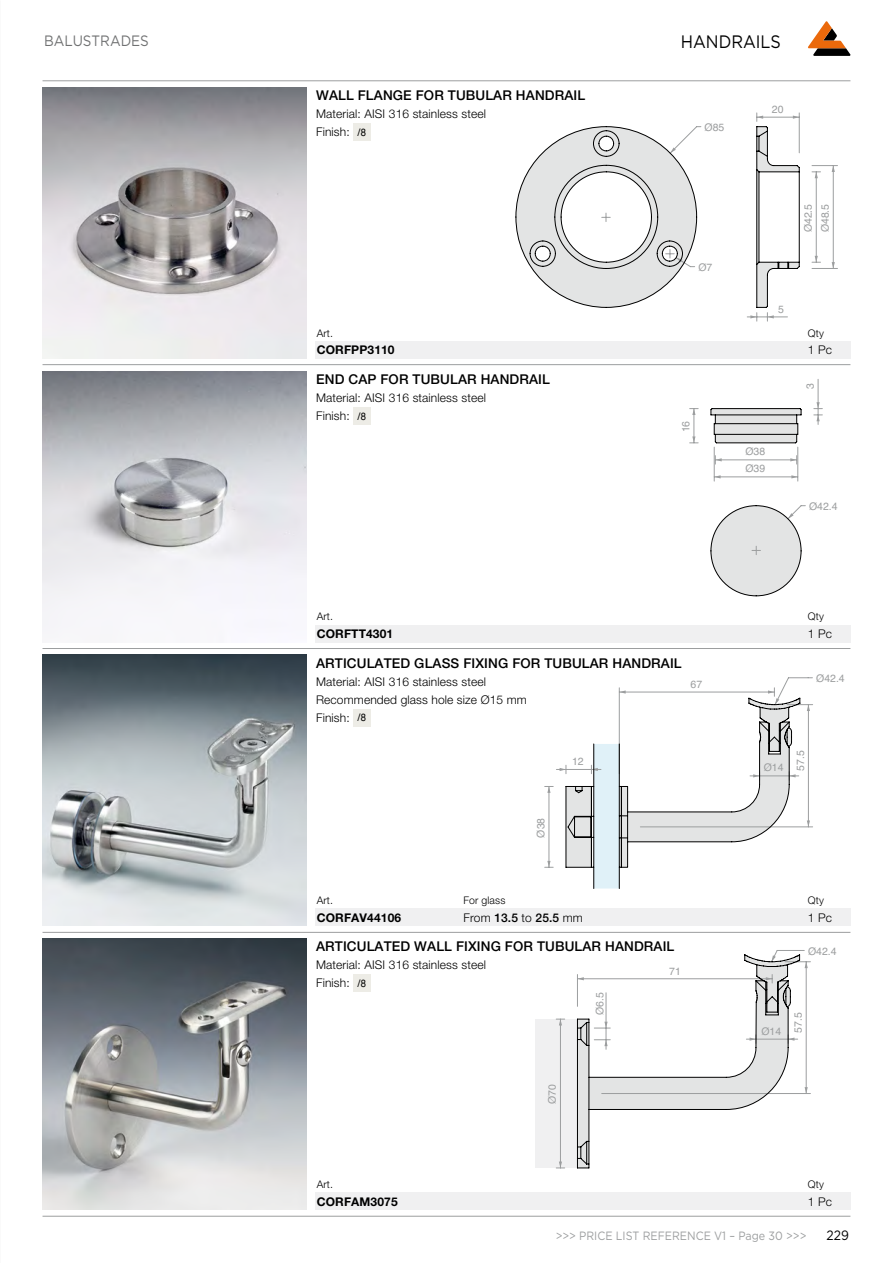
<style>
.page{position:relative;width:893px;height:1263px;background:#fff}
.page>*{position:absolute;margin:0;border:0;box-sizing:border-box;transform-origin:0 0}
.t1{font:18px "Gotham";color:#000;scale:.9 1}
.t2{font:15px "Gotham";color:#707172;scale:.9 1}
.t3{font:500 13.5px "Helvetica Neue LT Pro";letter-spacing:.01em;color:#000}
.t4{font:13.5px "Gotham";color:#000;scale:.9 1}
.t5{font:300 12px/18px "Helvetica Neue LT Pro";letter-spacing:.01em;color:#000}
.t6{font:700 12px "Helvetica Neue LT Pro";letter-spacing:.01em;color:#000}
.t7{font:12px "Gotham";color:#9c9e9f;scale:.9 1}
.t8{font:10.5px/17px "Helvetica";color:#9c9e9f}
.t9{font:300 10.5px "Helvetica Neue LT Pro";letter-spacing:.01em;color:#000}
.s1{font-family:"Helvetica";font-weight:400;font-size:10.5px}
.s2{font-weight:500}
</style>
<div class="page">
<svg style="left:808px;top:21px;width:42px;height:35px"></svg>
<hr style="left:43px;top:80px;width:807px;height:1px;background:#9c9e9f">
<hr style="left:43px;top:1216px;width:807px;height:1px;background:#9c9e9f">
<hr style="left:43px;top:364px;width:807px;height:1px;background:#9c9e9f">
<hr style="left:43px;top:932px;width:807px;height:1px;background:#9c9e9f">
<hr style="left:43px;top:648px;width:807px;height:1px;background:#9c9e9f">
<svg style="left:747px;top:113px;width:90px;height:208px"></svg>
<svg style="left:516px;top:126px;width:284px;height:182px"></svg>
<img style="left:43px;top:87px;width:263px;height:271px">
<div style="left:353px;top:123px;width:17px;height:17px;background:#edece6"></div>
<div style="left:315px;top:341px;width:535px;height:17px;background:#f0f0f1"></div>
<hr style="left:694px;top:409px;width:1px;height:34px;background:#9c9e9f">
<svg style="left:690px;top:436px;width:8px;height:8px"></svg>
<svg style="left:690px;top:408px;width:8px;height:7px"></svg>
<hr style="left:818px;top:379px;width:1px;height:45px;background:#9c9e9f">
<svg style="left:814px;top:402px;width:8px;height:7px"></svg>
<svg style="left:814px;top:415px;width:8px;height:6px"></svg>
<svg style="left:710px;top:408px;width:96px;height:188px"></svg>
<img style="left:43px;top:371px;width:263px;height:259px">
<div style="left:353px;top:407px;width:17px;height:17px;background:#edece6"></div>
<div style="left:315px;top:625px;width:535px;height:17px;background:#f0f0f1"></div>
<hr style="left:549px;top:786px;width:1px;height:81px;background:#9c9e9f">
<svg style="left:545px;top:861px;width:8px;height:7px"></svg>
<svg style="left:545px;top:786px;width:8px;height:7px"></svg>
<hr style="left:556px;top:769px;width:45px;height:1px;background:#9c9e9f">
<svg style="left:560px;top:677px;width:253px;height:212px"></svg>
<img style="left:43px;top:655px;width:263px;height:271px">
<div style="left:353px;top:709px;width:17px;height:17px;background:#edece6"></div>
<div style="left:315px;top:909px;width:535px;height:17px;background:#f0f0f1"></div>
<div style="left:535px;top:1019px;width:42px;height:149px;background:#f0f0f1"></div>
<hr style="left:560px;top:1019px;width:1px;height:149px;background:#9c9e9f">
<svg style="left:556px;top:1161px;width:9px;height:8px"></svg>
<svg style="left:556px;top:1019px;width:9px;height:6px"></svg>
<svg style="left:775px;top:950px;width:36px;height:144px"></svg>
<svg style="left:577px;top:954px;width:223px;height:214px"></svg>
<img style="left:43px;top:939px;width:263px;height:271px">
<div style="left:353px;top:975px;width:17px;height:17px;background:#edece6"></div>
<div style="left:315px;top:1193px;width:535px;height:17px;background:#f0f0f1"></div>
<p class="t2" style="left:44px;top:31px;width:118px">BALUSTRADES</p>
<h1 class="t1" style="left:681px;top:30px;width:113px">HANDRAILS</h1>
<p class="t3" style="left:316px;top:87px;width:270px">WALL FLANGE FOR TUBULAR HANDRAIL</p>
<p class="t5" style="left:316px;top:104px;width:171px">Material: AISI 316 stainless steel<br>Finish: <span class="s1">/8</span></p>
<p class="t8" style="left:705px;top:119px;width:21px">Ø85</p>
<p class="t8" style="left:698px;top:259px;width:16px">Ø7</p>
<p class="t8" style="left:772px;top:101px;width:13px">20</p>
<p class="t8" style="left:800px;top:232px;width:30px;rotate:-90deg">Ø42.5</p>
<p class="t8" style="left:817px;top:232px;width:30px;rotate:-90deg">Ø48.5</p>
<p class="t8" style="left:778px;top:301px;width:7px">5</p>
<p class="t9" style="left:317px;top:326px;width:18px">Art.</p>
<p class="t9" style="left:808px;top:326px;width:17px">Qty</p>
<p class="t6" style="left:317px;top:342px;width:79px">CORFPP3110</p>
<p class="t5" style="left:808px;top:340px;width:26px">1 Pc</p>
<p class="t3" style="left:316px;top:371px;width:235px">END CAP FOR TUBULAR HANDRAIL</p>
<p class="t5" style="left:316px;top:388px;width:171px">Material: AISI 316 stainless steel<br>Finish: <span class="s1">/8</span></p>
<p class="t8" style="left:678px;top:432px;width:13px;rotate:-90deg">16</p>
<p class="t8" style="left:745px;top:443px;width:21px">Ø38<br>Ø39</p>
<p class="t8" style="left:802px;top:389px;width:7px;rotate:-90deg">3</p>
<p class="t8" style="left:809px;top:498px;width:30px">Ø42.4</p>
<p class="t9" style="left:317px;top:610px;width:18px">Art.</p>
<p class="t9" style="left:808px;top:610px;width:17px">Qty</p>
<p class="t6" style="left:317px;top:626px;width:78px">CORFTT4301</p>
<p class="t5" style="left:808px;top:624px;width:26px">1 Pc</p>
<p class="t8" style="left:816px;top:670px;width:30px">Ø42.4</p>
<p class="t3" style="left:316px;top:655px;width:367px">ARTICULATED GLASS FIXING FOR TUBULAR HANDRAIL</p>
<p class="t5" style="left:316px;top:672px;width:212px">Material: AISI 316 stainless steel<br>Recommended glass hole size Ø15 mm<br>Finish: <span class="s1">/8</span></p>
<p class="t8" style="left:691px;top:676px;width:13px">67</p>
<p class="t8" style="left:532px;top:837px;width:21px;rotate:-90deg">Ø38</p>
<p class="t8" style="left:572px;top:753px;width:13px">12</p>
<p class="t8" style="left:764px;top:759px;width:21px">Ø14</p>
<p class="t8" style="left:792px;top:771px;width:22px;rotate:-90deg">57.5</p>
<p class="t9" style="left:317px;top:894px;width:18px">Art.</p>
<p class="t9" style="left:463px;top:894px;width:43px">For glass</p>
<p class="t9" style="left:808px;top:894px;width:17px">Qty</p>
<p class="t6" style="left:317px;top:910px;width:86px">CORFAV44106</p>
<p class="t5" style="left:463px;top:908px;width:121px">From <span class="s2">13.5</span> to <span class="s2">25.5</span> mm</p>
<p class="t5" style="left:808px;top:908px;width:26px">1 Pc</p>
<p class="t8" style="left:808px;top:943px;width:30px">Ø42.4</p>
<p class="t3" style="left:316px;top:938px;width:360px">ARTICULATED WALL FIXING FOR TUBULAR HANDRAIL</p>
<p class="t5" style="left:316px;top:956px;width:171px">Material: AISI 316 stainless steel<br>Finish: <span class="s1">/8</span></p>
<p class="t8" style="left:669px;top:963px;width:13px">71</p>
<p class="t8" style="left:544px;top:1104px;width:21px;rotate:-90deg">Ø70</p>
<p class="t8" style="left:592px;top:1015px;width:24px;rotate:-90deg">Ø6.5</p>
<p class="t8" style="left:761px;top:1023px;width:21px">Ø14</p>
<p class="t8" style="left:790px;top:1033px;width:22px;rotate:-90deg">57.5</p>
<p class="t9" style="left:317px;top:1178px;width:18px">Art.</p>
<p class="t9" style="left:808px;top:1178px;width:17px">Qty</p>
<p class="t6" style="left:317px;top:1194px;width:82px">CORFAM3075</p>
<p class="t5" style="left:808px;top:1192px;width:26px">1 Pc</p>
<p class="t7" style="left:556px;top:1228px;width:280px">&gt;&gt;&gt; PRICE LIST REFERENCE V1 – Page 30 &gt;&gt;&gt;</p>
<p class="t4" style="left:826px;top:1227px;width:26px">229</p>
</div>
